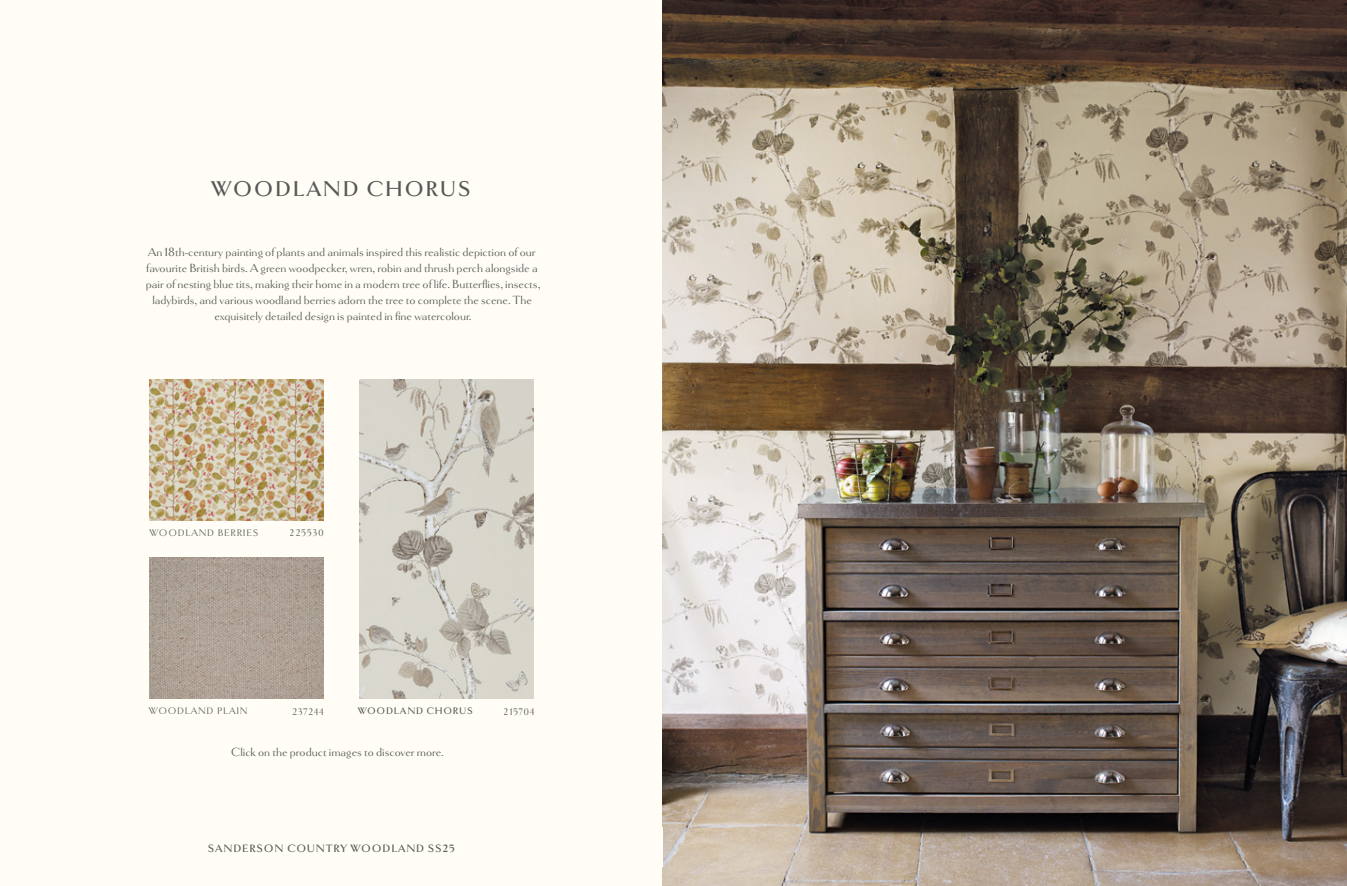
<style>
.page{position:relative;width:1347px;height:886px;background:#fff}
.page>*{position:absolute;margin:0;border:0;box-sizing:border-box;transform-origin:0 0}
.t1{font:700 22.5px "Goldenbook";letter-spacing:.07em;color:#575756}
.t2{font:12.5px/16.1px "Goldenbook";color:#575756;text-align:center}
.t3{font:700 11.25px "Goldenbook";letter-spacing:.07em;color:#575756}
.t4{font:10px "Goldenbook";letter-spacing:.07em;color:#575756}
.t5{font:700 10px "Goldenbook";letter-spacing:.07em;color:#575756}
</style>
<div class="page">
<div style="left:0;top:0;width:673px;height:886px;background:#fffdf6"></div>
<img style="left:663px;top:0;width:683px;height:886px">
<img style="left:149px;top:558px;width:174px;height:140px">
<img style="left:149px;top:379px;width:174px;height:142px">
<img style="left:359px;top:379px;width:174px;height:320px">
<h1 class="t1" style="left:211px;top:176px;width:261px">WOODLAND CHORUS</h1>
<p class="t2" style="left:146px;top:244px;width:396px">An 18th-century painting of plants and animals inspired this realistic depiction of our favourite British birds. A green woodpecker, wren, robin and thrush perch alongside a pair of nesting blue tits, making their home in a modern tree of life. Butterflies, insects, ladybirds, and various woodland berries adorn the tree to complete the scene. The exquisitely detailed design is painted in fine watercolour.</p>
<p class="t4" style="left:149px;top:527px;width:110px">WOODLAND BERRIES</p>
<p class="t4" style="left:290px;top:527px;width:36px">225530</p>
<p class="t4" style="left:149px;top:705px;width:100px">WOODLAND PLAIN</p>
<p class="t5" style="left:358px;top:705px;width:117px">WOODLAND CHORUS</p>
<p class="t4" style="left:292px;top:706px;width:33px">237244</p>
<p class="t4" style="left:504px;top:706px;width:32px">215704</p>
<p class="t2" style="left:231px;top:744px;width:215px">Click on the product images to discover more.</p>
<p class="t3" style="left:208px;top:841px;width:248px">SANDERSON COUNTRY WOODLAND SS25</p>
</div>
